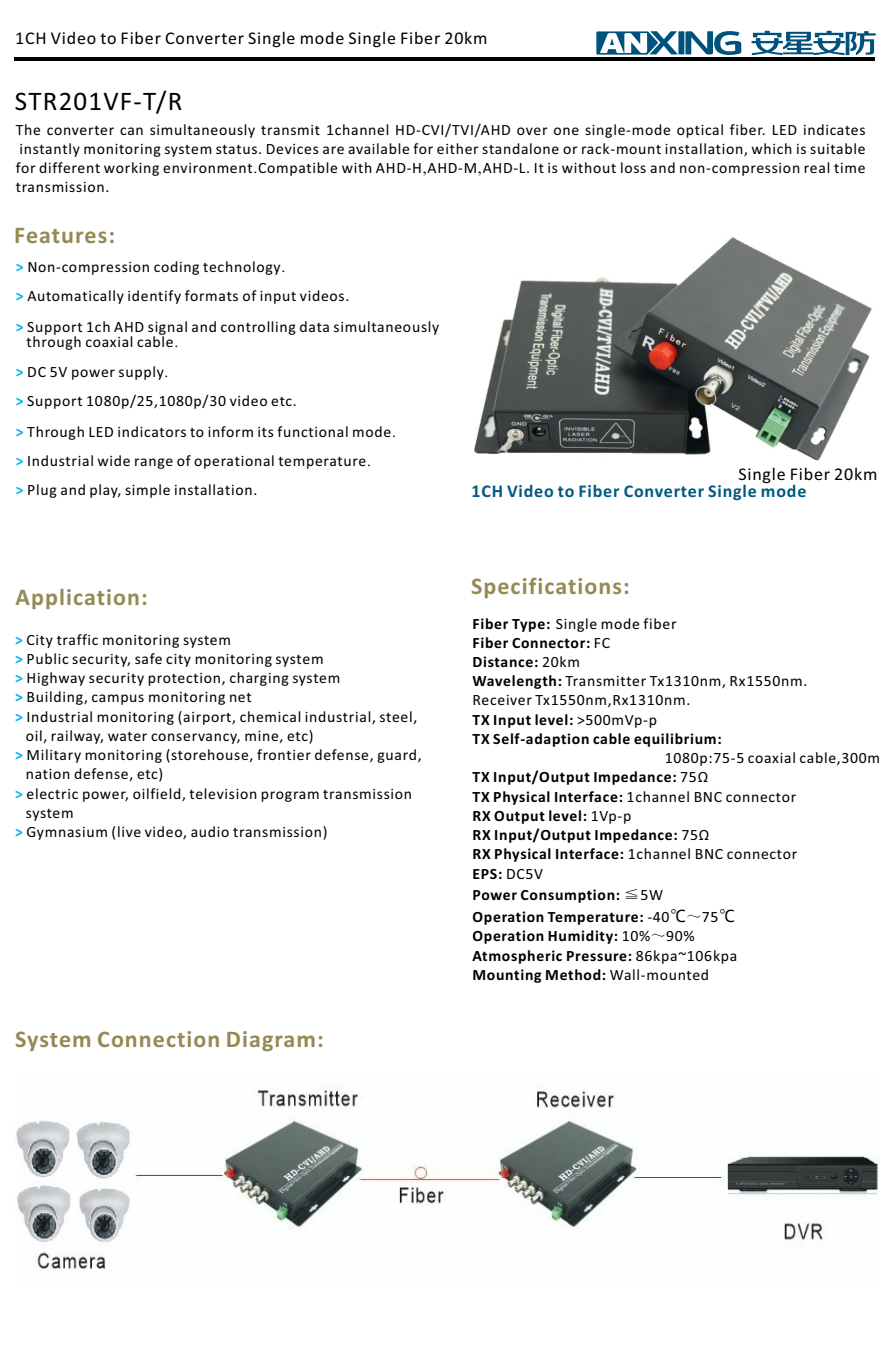
<style>
.page{position:relative;width:893px;height:1361px;background:#fff}
.page>*{position:absolute;margin:0;border:0;box-sizing:border-box;transform-origin:0 0}
.t1{font:27px "Calibri";letter-spacing:.045em;color:#000}
.t2{font:700 24px "Calibri";letter-spacing:.045em;color:#948a54}
.t3{font:18px "Calibri";letter-spacing:.045em;color:#000}
.t4{font:700 18px "Calibri";letter-spacing:.045em;color:#005982}
.t5{font:15.75px/29.4px "Calibri";letter-spacing:.045em;color:#000}
.t6{font:700 15.75px/19.2px "Calibri";letter-spacing:.045em;color:#000}
.s1{font-family:"Times New Roman"}
.s2{font-weight:700;color:#00b0f0}
.s3{font-weight:400}
.s4{font-family:"M Cute HKS";font-weight:300}
.s5{font-family:"Axis Std";font-weight:400}
.s6{font-family:"Sim Sun";font-weight:400}
</style>
<div class="page">
<hr style="left:15px;top:57px;width:860px;height:3px;background:#000">
<svg style="left:752px;top:31px;width:124px;height:24px"></svg>
<svg style="left:596px;top:31px;width:145px;height:24px"></svg>
<img style="left:474px;top:237px;width:398px;height:224px">
<img style="left:16px;top:1084px;width:862px;height:186px">
<p class="t3" style="left:15px;top:31px;width:474px">1CH Video to Fiber Converter Single mode Single Fiber 20km</p>
<h1 class="t1" style="left:15px;top:89px;width:169px">STR201VF-T/R</h1>
<p class="t5" style="left:16px;top:121px;width:851px;line-height:19.2px;text-align:justify">The converter can simultaneously transmit 1channel HD-CVI/TVI/AHD over one single-mode optical fiber. LED indicates instantly monitoring system status. Devices are available for either standalone or rack-mount installation, which is suitable for different working environment<span class="s1">.</span>Compatible with AHD-H<span class="s1">,</span>AHD-M<span class="s1">,</span>AHD-L. It is without loss and non-compression real time</p>
<p class="t5" style="left:16px;top:173px;width:95px">transmission.</p>
<h2 class="t2" style="left:14px;top:225px;width:102px">Features:</h2>
<p class="t5" style="left:16px;top:253px;width:335px"><span class="s2">&gt;</span> Non-compression coding technology<span class="s1">.<br></span><span class="s2">&gt;</span> Automatically identify formats of input videos.</p>
<p class="t5" style="left:27px;top:320px;width:414px;line-height:15.5px;text-indent:-11px"><span class="s2">&gt;</span> Support 1ch AHD signal and controlling data simultaneously through coaxial cable<span class="s1">.</span></p>
<p class="t5" style="left:16px;top:358px;width:282px"><span class="s2">&gt;</span> DC 5V power supply<span class="s1">.<br></span><span class="s2">&gt;</span> Support 1080p/25,1080p/30 video etc.</p>
<p class="t5" style="left:16px;top:418px;width:382px"><span class="s2">&gt;</span> Through LED indicators to inform its functional mode<span class="s1">. </span><span class="s2">&gt;</span> Industrial wide range of operational temperature<span class="s1">.<br></span><span class="s2">&gt;</span> Plug and play, simple installation.</p>
<h2 class="t2" style="left:16px;top:587px;width:134px">Application:</h2>
<p class="t5" style="left:15px;top:626px;width:217px"><span class="s2">&gt;</span> City traffic monitoring system</p>
<p class="t5" style="left:15px;top:645px;width:310px"><span class="s2">&gt;</span> Public security, safe city monitoring system</p>
<p class="t5" style="left:15px;top:664px;width:327px"><span class="s2">&gt;</span> Highway security protection, charging system</p>
<p class="t5" style="left:15px;top:684px;width:238px"><span class="s2">&gt;</span> Building, campus monitoring net</p>
<p class="t5" style="left:15px;top:703px;width:404px"><span class="s2">&gt;</span> Industrial monitoring (airport, chemical industrial, steel,</p>
<p class="t5" style="left:26px;top:722px;width:289px">oil, railway, water conservancy, mine, etc)</p>
<p class="t5" style="left:15px;top:741px;width:408px"><span class="s2">&gt;</span> Military monitoring (storehouse, frontier defense, guard,</p>
<p class="t5" style="left:26px;top:760px;width:139px">nation defense, etc)</p>
<p class="t5" style="left:15px;top:780px;width:399px"><span class="s2">&gt;</span> electric power, oilfield, television program transmission</p>
<p class="t5" style="left:26px;top:799px;width:49px">system</p>
<p class="t5" style="left:15px;top:818px;width:314px"><span class="s2">&gt;</span> Gymnasium (live video, audio transmission)</p>
<h2 class="t2" style="left:15px;top:1029px;width:310px">System Connection Diagram:</h2>
<p class="t3" style="left:738px;top:466px;width:141px">Single Fiber 20km</p>
<p class="t4" style="left:471px;top:484px;width:336px">1CH Video to Fiber Converter Single mode</p>
<h2 class="t2" style="left:471px;top:576px;width:160px">Specifications:</h2>
<p class="t6" style="left:472px;top:615px;width:336px">Fiber Type: <span class="s3">Single mode fiber<br></span>Fiber Connector: <span class="s3">FC<br></span>Distance: <span class="s3">20km<br></span>Wavelength: <span class="s3">Transmitter Tx1310nm, Rx1550nm.<br>Receiver Tx1550nm,Rx1310nm.<br></span>TX Input level: <span class="s3">&gt;500mVp-p<br></span>TX Self-adaption cable equilibrium:</p>
<p class="t6" style="left:472px;top:749px;width:409px;text-indent:192px"><span class="s3">1080p:75-5 coaxial cable,300m<br></span>TX Input/Output Impedance: <span class="s3">75Ω<br></span>TX Physical Interface: <span class="s3">1channel BNC connector<br></span>RX Output level: <span class="s3">1Vp-p<br></span>RX Input/Output Impedance: <span class="s3">75Ω<br></span>RX Physical Interface: <span class="s3">1channel BNC connector<br></span>EPS: <span class="s3">DC5V</span></p>
<p class="t6" style="left:472px;top:885px;width:264px;line-height:21.9px">Power Consumption: <span class="s4">≦</span><span class="s3">5W<br></span>Operation Temperature: <span class="s3">-40</span><span class="s5">℃</span><span class="s6">～</span><span class="s3">75</span><span class="s5">℃</span></p>
<p class="t6" style="left:472px;top:928px;width:266px">Operation Humidity: <span class="s3">10%</span><span class="s6">～</span><span class="s3">90%<br></span>Atmospheric Pressure: <span class="s3">86kpa~106kpa<br></span>Mounting Method: <span class="s3">Wall-mounted</span></p>
</div>
